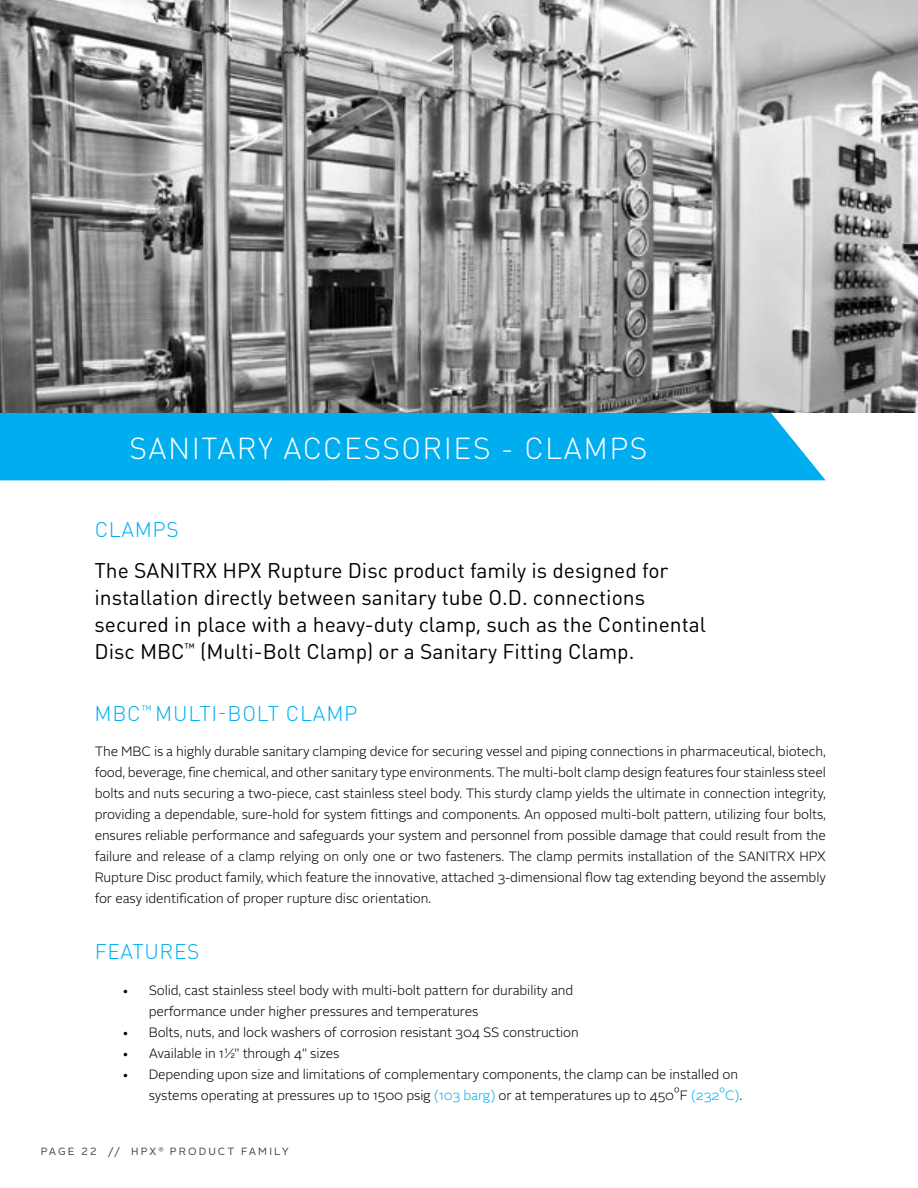
<style>
.page{position:relative;width:918px;height:1188px;background:#fff}
.page>*{position:absolute;margin:0;border:0;box-sizing:border-box;transform-origin:0 0}
.t1{font:300 30px "DIN Round OT";letter-spacing:.05em;color:#fff}
.t2{font:21px/27px "DIN Round OT";color:#000}
.t3{font:300 21px "DIN Round OT";letter-spacing:.03em;color:#00aeef}
.t4{font:300 13.5px/21px "Alright Sans";letter-spacing:-.01em;color:#000}
.t5{font:10.5px "Alright Sans";letter-spacing:.2em;color:#434a4f}
.s1{color:#00aeef}
</style>
<div class="page">
<div style="left:0;top:413px;width:826px;height:67px;background:#00aeef"></div>
<img style="left:0;top:0;width:918px;height:413px">
<h1 class="t1" style="left:129px;top:429px;width:520px">SANITARY ACCESSORIES - CLAMPS</h1>
<h2 class="t3" style="left:95px;top:517px;width:86px">CLAMPS</h2>
<p class="t2" style="left:94px;top:556px;width:613px">The SANITRX HPX Rupture Disc product family is designed for installation directly between sanitary tube O.D. connections secured in place with a heavy-duty clamp, such as the Continental Disc MBC<sup>™</sup> (Multi-Bolt Clamp) or a Sanitary Fitting Clamp.</p>
<h2 class="t3" style="left:95px;top:700px;width:264px">MBC<sup>™</sup> MULTI-BOLT CLAMP</h2>
<p class="t4" style="left:95px;top:741px;width:733px;text-align:justify">The MBC is a highly durable sanitary clamping device for securing vessel and piping connections in pharmaceutical, biotech, food, beverage, fine chemical, and other sanitary type environments. The multi-bolt clamp design features four stainless steel bolts and nuts securing a two-piece, cast stainless steel body. This sturdy clamp yields the ultimate in connection integrity, providing a dependable, sure-hold for system fittings and components. An opposed multi-bolt pattern, utilizing four bolts, ensures reliable performance and safeguards your system and personnel from possible damage that could result from the failure and release of a clamp relying on only one or two fasteners. The clamp permits installation of the SANITRX HPX Rupture Disc product family, which feature the innovative, attached 3-dimensional flow tag extending beyond the assembly for easy identification of proper rupture disc orientation.</p>
<h2 class="t3" style="left:95px;top:939px;width:106px">FEATURES</h2>
<p class="t4" style="left:149px;top:980px;width:426px;text-indent:-27px">• Solid, cast stainless steel body with multi-bolt pattern for durability and performance under higher pressures and temperatures</p>
<p class="t4" style="left:122px;top:1022px;width:459px">• Bolts, nuts, and lock washers of corrosion resistant 304 SS construction</p>
<p class="t4" style="left:122px;top:1043px;width:219px">• Available in 1½" through 4" sizes</p>
<p class="t4" style="left:149px;top:1064px;width:595px;text-indent:-27px">• Depending upon size and limitations of complementary components, the clamp can be installed on systems operating at pressures up to 1500 psig <span class="s1">(103 barg)</span> or at temperatures up to 450ºF <span class="s1">(232</span><sup>º</sup><span class="s1">C)</span>.</p>
<p class="t5" style="left:41px;top:1144px;width:250px">PAGE 22 // HPX <sup>®</sup> PRODUCT FAMILY</p>
</div>
